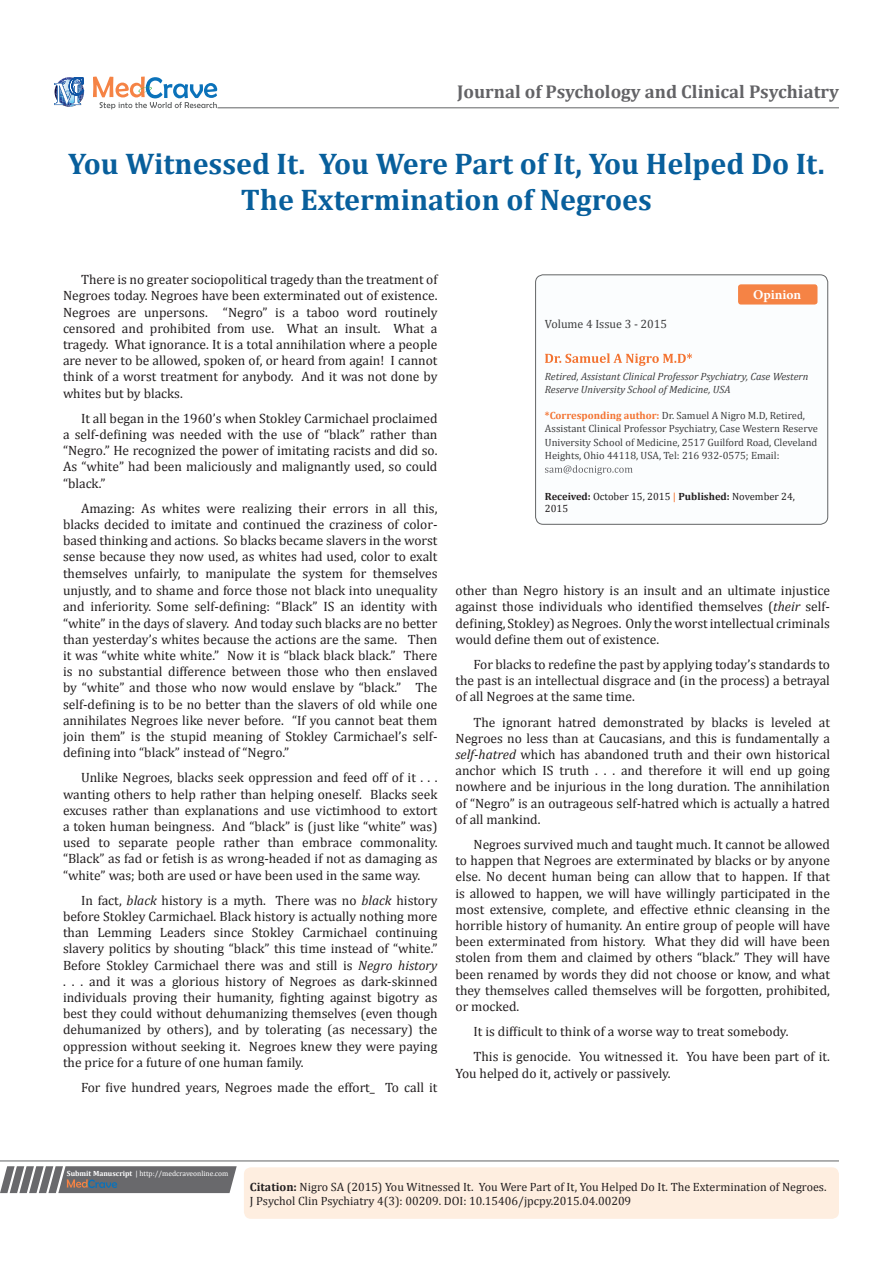
<style>
.page{position:relative;width:893px;height:1263px;background:#fff}
.page>*{position:absolute;margin:0;border:0;box-sizing:border-box;transform-origin:0 0}
.t1{font:700 30px/36px "Cambria";color:#085f9c;text-align:center}
.t2{font:700 18.6px "Cambria";color:#636366}
.t3{font:13.5px/16.2px "Cambria";color:#231f20;text-align:justify}
.t4{font:700 13.5px "Minion Pro";color:#fff}
.Citation{font:12px/14.4px "Cambria";color:#231f20}
.t5{font:12px "Cambria";color:#3e3e3f}
.t6{font:10.5px/13.5px "Cambria";color:#3e3e3f}
.t7{font:italic 10.5px/12.6px "Cambria";color:#3e3e3f}
.t8{font:10.5px/12.6px "Cambria";color:#231f20}
.t9{font:7.5px "Cambria";color:#fff}
.s1{font-style:italic}
.s2{font-weight:700;color:#f37331}
.s3{font-weight:700}
.s4{font-weight:700;color:#f58345}
</style>
<div class="page">
<svg style="left:54px;top:77px;width:30px;height:30px"></svg>
<svg style="left:93px;top:77px;width:124px;height:32px"></svg>
<svg style="left:0;top:1166px;width:237px;height:27px;background:#78787a"></svg>
<hr style="left:0;top:1161px;width:839px;height:1px;background:#626465">
<hr style="left:218px;top:108px;width:621px;height:1px;background:#626465">
<div style="left:536px;top:275px;width:292px;height:249px;background:#fbfdfe;border-radius:8px"></div>
<svg style="left:545px;top:353px;width:147px;height:13px"></svg>
<svg style="left:545px;top:465px;width:88px;height:10px"></svg>
<div style="left:535px;top:274px;width:293px;height:251px;border:1px solid #626465;border-radius:8px"></div>
<div style="left:738px;top:284px;width:79px;height:21px;background:#f58345;border-radius:3px"></div>
<div style="left:244px;top:1167px;width:595px;height:52px;background:#feeee0;border-radius:7px"></div>
<p class="t2" style="left:457px;top:79px;width:383px">Journal of Psychology and Clinical Psychiatry</p>
<p class="t1" style="left:68px;top:145px;width:758px">You Witnessed It. You Were Part of It, You Helped Do It.<br>The Extermination of Negroes</p>
<p class="t3" style="left:63px;top:271px;width:376px;text-indent:18px">There is no greater sociopolitical tragedy than the treatment of Negroes today. Negroes have been exterminated out of existence.<br>Negroes are unpersons. “Negro” is a taboo word routinely censored and prohibited from use. What an insult. What a tragedy. What ignorance. It is a total annihilation where a people are never to be allowed, spoken of, or heard from again! I cannot think of a worst treatment for anybody. And it was not done by whites but by blacks.</p>
<p class="t3" style="left:63px;top:410px;width:376px;text-indent:18px">It all began in the 1960’s when Stokley Carmichael proclaimed a self-defining was needed with the use of “black” rather than “Negro.” He recognized the power of imitating racists and did so.<br>As “white” had been maliciously and malignantly used, so could “black.”</p>
<p class="t3" style="left:63px;top:500px;width:376px;text-indent:18px">Amazing: As whites were realizing their errors in all this, blacks decided to imitate and continued the craziness of color&shy;based thinking and actions. So blacks became slavers in the worst sense because they now used, as whites had used, color to exalt themselves unfairly, to manipulate the system for themselves</p>
<p class="t3" style="left:63px;top:582px;width:376px">unjustly, and to shame and force those not black into unequality and inferiority. Some self-defining: “Black” IS an identity with “white” in the days of slavery. And today such blacks are no better than yesterday’s whites because the actions are the same. Then it was “white white white.” Now it is “black black black.” There is no substantial difference between those who then enslaved by “white” and those who now would enslave by “black.” The self-defining is to be no better than the slavers of old while one annihilates Negroes like never before. “If you cannot beat them join them” is the stupid meaning of Stokley Carmichael’s self&shy;defining into “black” instead of “Negro.”</p>
<p class="t3" style="left:63px;top:770px;width:376px;text-indent:18px">Unlike Negroes, blacks seek oppression and feed off of it . . . wanting others to help rather than helping oneself. Blacks seek excuses rather than explanations and use victimhood to extort a token human beingness. And “black” is (just like “white” was) used to separate people rather than embrace commonality. “Black” as fad or fetish is as wrong-headed if not as damaging as “white” was; both are used or have been used in the same way.</p>
<p class="t3" style="left:63px;top:892px;width:376px;text-indent:18px">In fact, <span class="s1">black</span> history is a myth. There was no <span class="s1">black</span> history before Stokley Carmichael. Black history is actually nothing more than Lemming Leaders since Stokley Carmichael continuing slavery politics by shouting “black” this time instead of “white.” Before Stokley Carmichael there was and still is <span class="s1">Negro history </span>. . . and it was a glorious history of Negroes as dark-skinned individuals proving their humanity, fighting against bigotry as best they could without dehumanizing themselves (even though dehumanized by others), and by tolerating (as necessary) the oppression without seeking it. Negroes knew they were paying the price for a future of one human family.</p>
<p class="t3" style="left:81px;top:1079px;width:358px">For five hundred years, Negroes made the effort_ To call it</p>
<p class="t5" style="left:545px;top:317px;width:124px">Volume 4 Issue 3 - 2015</p>
<p class="t4" style="left:753px;top:285px;width:49px">Opinion</p>
<p class="t7" style="left:545px;top:370px;width:265px">Retired, Assistant Clinical Professor Psychiatry, Case Western<br>Reserve University School of Medicine, USA</p>
<p class="t6" style="left:545px;top:408px;width:274px"><span class="s2">*Corresponding author:</span> Dr. Samuel A Nigro M.D, Retired, Assistant Clinical Professor Psychiatry, Case Western Reserve University School of Medicine, 2517 Guilford Road, Cleveland Heights, Ohio 44118, USA, Tel: 216 932-0575; Email:</p>
<p class="t8" style="left:545px;top:490px;width:251px"><span class="s3">Received:</span> October 15, 2015 <span class="s4">|</span> <span class="s3">Published:</span> November 24,<br>2015</p>
<p class="t3" style="left:455px;top:582px;width:376px">other than Negro history is an insult and an ultimate injustice against those individuals who identified themselves (<span class="s1">their</span> self&shy;defining, Stokley) as Negroes. Only the worst intellectual criminals would define them out of existence.</p>
<p class="t3" style="left:455px;top:656px;width:376px;text-indent:18px">For blacks to redefine the past by applying today’s standards to the past is an intellectual disgrace and (in the process) a betrayal of all Negroes at the same time.</p>
<p class="t3" style="left:455px;top:714px;width:376px;text-indent:18px">The ignorant hatred demonstrated by blacks is leveled at Negroes no less than at Caucasians, and this is fundamentally a <span class="s1">self-hatred</span> which has abandoned truth and their own historical anchor which IS truth . . . and therefore it will end up going nowhere and be injurious in the long duration. The annihilation of “Negro” is an outrageous self-hatred which is actually a hatred of all mankind.</p>
<p class="t3" style="left:455px;top:836px;width:376px;text-indent:18px">Negroes survived much and taught much. It cannot be allowed to happen that Negroes are exterminated by blacks or by anyone else. No decent human being can allow that to happen. If that is allowed to happen, we will have willingly participated in the most extensive, complete, and effective ethnic cleansing in the horrible history of humanity. An entire group of people will have been exterminated from history. What they did will have been stolen from them and claimed by others “black.” They will have been renamed by words they did not choose or know, and what they themselves called themselves will be forgotten, prohibited, or mocked.</p>
<p class="t3" style="left:473px;top:1023px;width:316px">It is difficult to think of a worse way to treat somebody.</p>
<p class="t3" style="left:455px;top:1049px;width:376px;text-indent:18px">This is genocide. You witnessed it. You have been part of it.<br>You helped do it, actively or passively.</p>
<p class="t9" style="left:67px;top:1169px;width:163px"><span class="s3">Submit Manuscript</span> | http://medcraveonline.com</p>
<p class="Citation" style="left:250px;top:1179px;width:578px"><span class="s3">Citation:</span> Nigro SA (2015) You Witnessed It. You Were Part of It, You Helped Do It. The Extermination of Negroes.<br>J Psychol Clin Psychiatry 4(3): 00209. DOI: 10.15406/jpcpy.2015.04.00209</p>
</div>
